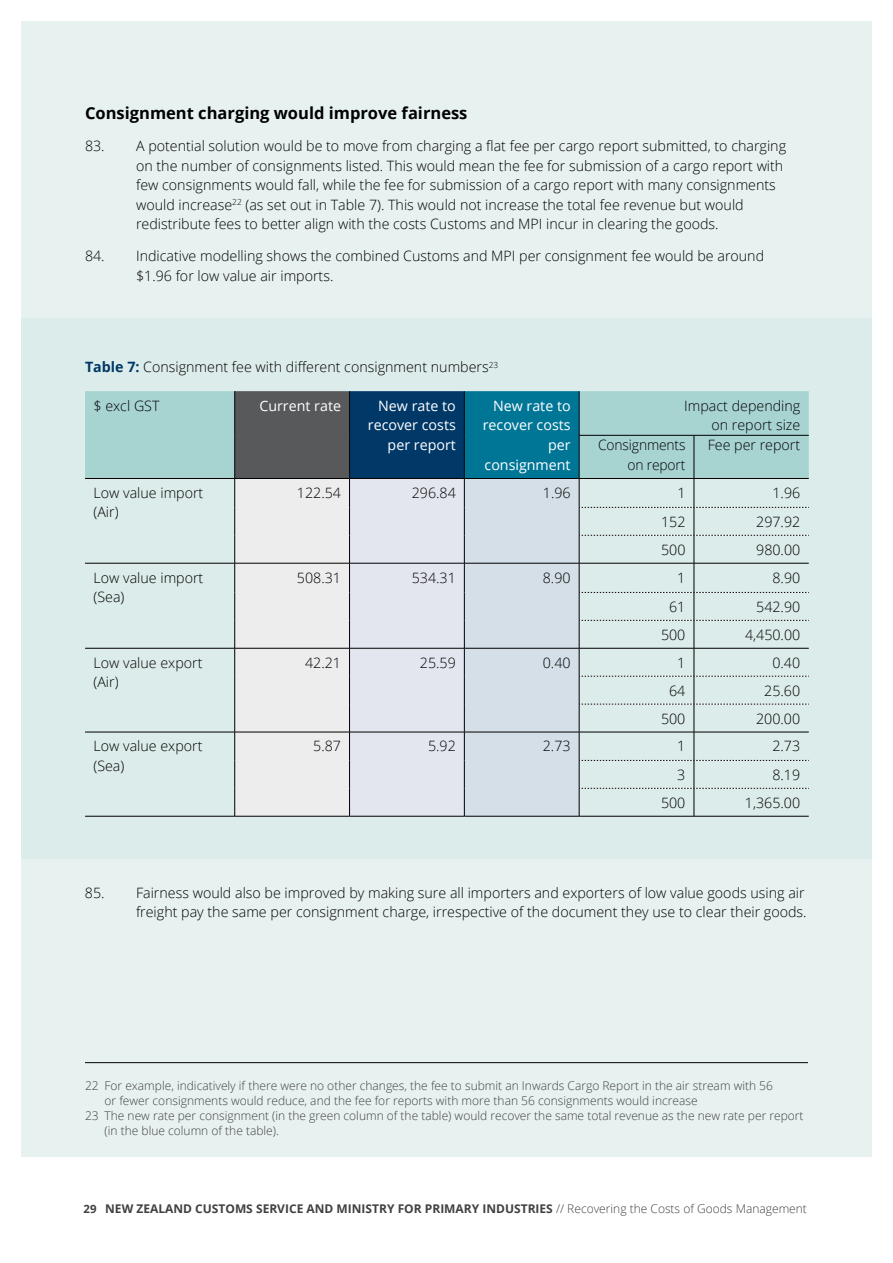
<style>
.page{position:relative;width:893px;height:1263px;background:#fff}
.page>*{position:absolute;margin:0;border:0;box-sizing:border-box;transform-origin:0 0}
.t1{font:700 16.5px "Open Sans";color:#000}
.t2{font:300 14.25px/19.5px "Open Sans";color:#000}
.t3{font:14.25px/19.5px "Open Sans";color:#fff;text-align:right}
.t4{font:300 12px "Open Sans";color:#414042}
.t5{font:700 12px "Open Sans";color:#414042}
.s1{font-weight:700;color:#003867}
.s2{font-size:11.4px}
.s3{font-weight:300}
</style>
<div class="page">
<div style="left:21px;top:21px;width:851px;height:1136px;background:#e7f1f0"></div>
<div style="left:21px;top:318px;width:851px;height:540px;background:#dcecea"></div>
<div style="left:85px;top:391px;width:149px;height:87px;background:#a7d3d1"></div>
<hr style="left:85px;top:478px;width:150px;height:1px;background:#000">
<hr style="left:85px;top:563px;width:150px;height:1px;background:#000">
<hr style="left:85px;top:648px;width:150px;height:1px;background:#000">
<hr style="left:85px;top:732px;width:150px;height:1px;background:#000">
<hr style="left:85px;top:816px;width:150px;height:1px;background:#000">
<hr style="left:235px;top:816px;width:115px;height:1px;background:#000">
<hr style="left:350px;top:816px;width:114px;height:1px;background:#000">
<hr style="left:464px;top:816px;width:115px;height:1px;background:#000">
<hr style="left:579px;top:816px;width:115px;height:1px;background:#000">
<hr style="left:694px;top:816px;width:115px;height:1px;background:#000">
<svg style="left:234px;top:391px;width:575px;height:425px"></svg>
<hr style="left:85px;top:1062px;width:723px;height:1px;background:#000">
<p class="t1" style="left:85px;top:101px;width:384px">Consignment charging would improve fairness</p>
<p class="t2" style="left:136px;top:136px;width:652px;text-indent:-51px">83. A potential solution would be to move from charging a flat fee per cargo report submitted, to charging on the number of consignments listed. This would mean the fee for submission of a cargo report with few consignments would fall, while the fee for submission of a cargo report with many consignments would increase<sup>22</sup> (as set out in Table 7). This would not increase the total fee revenue but would redistribute fees to better align with the costs Customs and MPI incur in clearing the goods.</p>
<p class="t2" style="left:136px;top:246px;width:630px;text-indent:-51px">84. Indicative modelling shows the combined Customs and MPI per consignment fee would be around $1.96 for low value air imports.</p>
<p class="t2" style="left:85px;top:357px;width:415px"><span class="s1">Table 7:</span> Consignment fee with different consignment numbers<sup>23</sup></p>
<p class="t2" style="left:94px;top:395px;width:67px">$ excl GST</p>
<p class="t3" style="left:259px;top:395px;width:83px">Current rate</p>
<p class="t3" style="left:368px;top:395px;width:89px">New rate to recover costs</p>
<p class="t3" style="left:483px;top:395px;width:89px">New rate to recover costs</p>
<p class="t2" style="left:684px;top:395px;width:118px;text-align:right">Impact depending on report size</p>
<p class="t3" style="left:388px;top:435px;width:70px">per report</p>
<p class="t3" style="left:485px;top:435px;width:88px">per consignment</p>
<p class="t2" style="left:598px;top:435px;width:89px;text-align:right">Consignments on report</p>
<p class="t2" style="left:708px;top:435px;width:94px">Fee per report</p>
<p class="t2" style="left:94px;top:483px;width:111px">Low value import (Air)</p>
<p class="t2" style="left:297px;top:483px;width:46px">122.54</p>
<p class="t2" style="left:412px;top:483px;width:46px">296.84</p>
<p class="t2" style="left:543px;top:483px;width:29px">1.96</p>
<p class="t2" style="left:677px;top:483px;width:10px">1</p>
<p class="t2" style="left:772px;top:483px;width:29px">1.96</p>
<p class="t2" style="left:661px;top:511px;width:26px">152</p>
<p class="t2" style="left:756px;top:511px;width:46px">297.92</p>
<p class="t2" style="left:661px;top:539px;width:26px">500</p>
<p class="t2" style="left:756px;top:539px;width:46px">980.00</p>
<p class="t2" style="left:94px;top:567px;width:111px">Low value import (Sea)</p>
<p class="t2" style="left:297px;top:567px;width:46px">508.31</p>
<p class="t2" style="left:412px;top:567px;width:46px">534.31</p>
<p class="t2" style="left:543px;top:567px;width:29px">8.90</p>
<p class="t2" style="left:677px;top:567px;width:10px">1</p>
<p class="t2" style="left:772px;top:567px;width:29px">8.90</p>
<p class="t2" style="left:669px;top:596px;width:18px">61</p>
<p class="t2" style="left:756px;top:596px;width:46px">542.90</p>
<p class="t2" style="left:661px;top:624px;width:26px">500</p>
<p class="t2" style="left:745px;top:624px;width:57px">4,450.00</p>
<p class="t2" style="left:94px;top:652px;width:110px">Low value export (Air)</p>
<p class="t2" style="left:305px;top:652px;width:37px">42.21</p>
<p class="t2" style="left:420px;top:652px;width:37px">25.59</p>
<p class="t2" style="left:543px;top:652px;width:29px">0.40</p>
<p class="t2" style="left:677px;top:652px;width:10px">1</p>
<p class="t2" style="left:772px;top:652px;width:29px">0.40</p>
<p class="t2" style="left:669px;top:680px;width:18px">64</p>
<p class="t2" style="left:764px;top:680px;width:37px">25.60</p>
<p class="t2" style="left:661px;top:708px;width:26px">500</p>
<p class="t2" style="left:756px;top:708px;width:46px">200.00</p>
<p class="t2" style="left:93px;top:736px;width:110px">Low value export (Sea)</p>
<p class="t2" style="left:313px;top:736px;width:29px">5.87</p>
<p class="t2" style="left:428px;top:736px;width:29px">5.92</p>
<p class="t2" style="left:543px;top:736px;width:29px">2.73</p>
<p class="t2" style="left:677px;top:736px;width:10px">1</p>
<p class="t2" style="left:772px;top:736px;width:29px">2.73</p>
<p class="t2" style="left:677px;top:764px;width:10px">3</p>
<p class="t2" style="left:772px;top:764px;width:29px">8.19</p>
<p class="t2" style="left:661px;top:792px;width:26px">500</p>
<p class="t2" style="left:745px;top:792px;width:57px">1,365.00</p>
<p class="t2" style="left:85px;top:883px;width:723px;text-align:right">85. Fairness would also be improved by making sure all importers and exporters of low value goods using air freight pay the same per consignment charge, irrespective of the document they use to clear their goods.</p>
<p class="t4" style="left:85px;top:1078px;width:689px">22 For example, indicatively if there were no other changes, the fee to submit an Inwards Cargo Report in the air stream with 56</p>
<p class="t4" style="left:105px;top:1093px;width:595px">or fewer consignments would reduce, and the fee for reports with more than 56 consignments would increase</p>
<p class="t4" style="left:85px;top:1108px;width:720px">23 The new rate per consignment (in the green column of the table) would recover the same total revenue as the new rate per report</p>
<p class="t4" style="left:105px;top:1123px;width:176px">(in the blue column of the table).</p>
<p class="t5" style="left:84px;top:1200px;width:725px"><span class="s2">29</span> NEW ZEALAND CUSTOMS SERVICE AND MINISTRY FOR PRIMARY INDUSTRIES <span class="s3">// Recovering the Costs of Goods Management</span></p>
</div>
